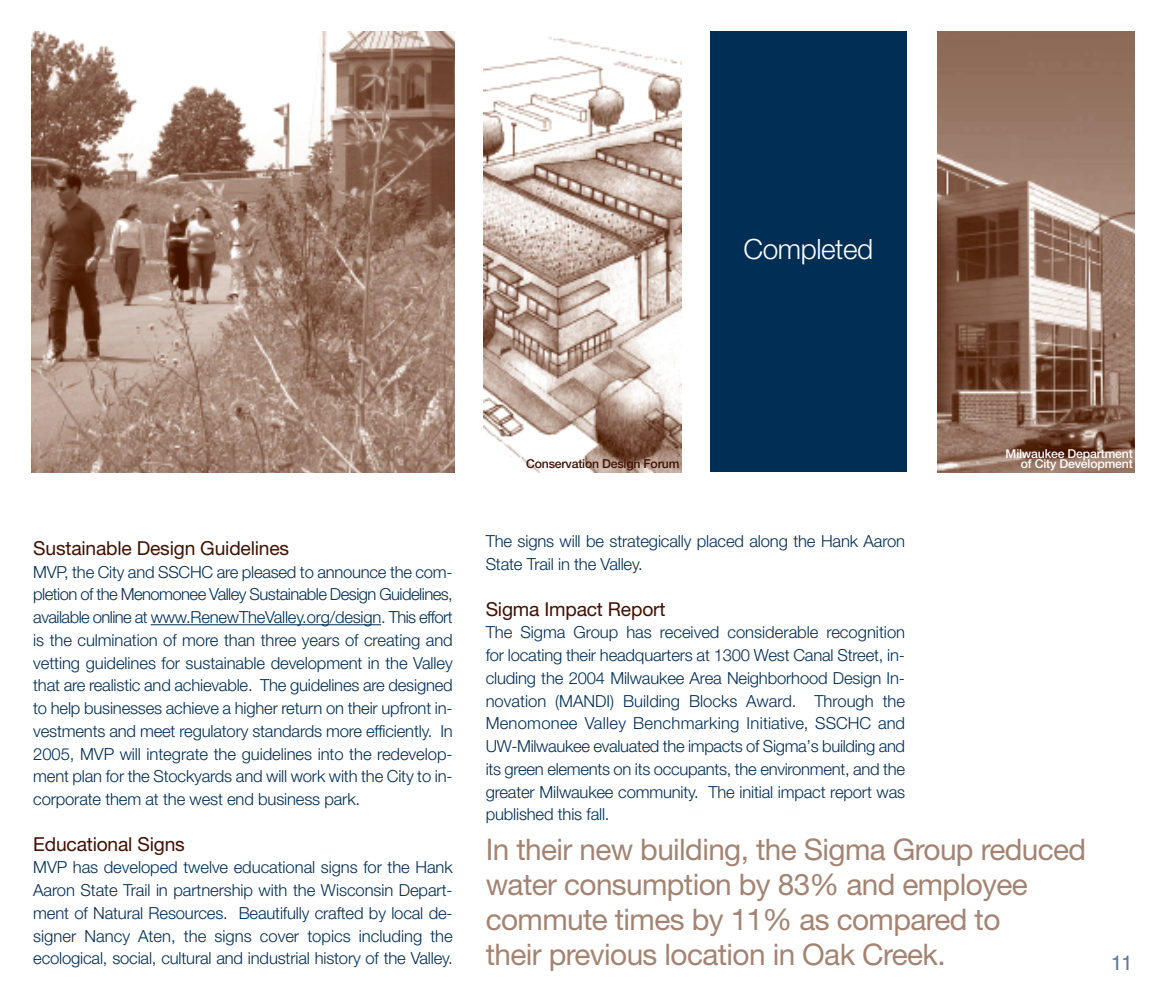
<style>
.page{position:relative;width:1166px;height:1008px;background:#fff}
.page>*{position:absolute;margin:0;border:0;box-sizing:border-box;transform-origin:0 0}
.t1{font:29.75px/35px "Helvetica Neue";letter-spacing:-.02em;color:#a38473}
.t2{font:300 28px "Helvetica Neue";letter-spacing:-.015em;color:#fff}
.t3{font:21px "Helvetica";color:#617a99}
.t4{font:19.25px "Helvetica Neue";letter-spacing:-.01em;color:#401000}
.t5{font:300 16.62px/22.8px "Helvetica Neue";letter-spacing:-.01em;color:#002e54;text-align:justify}
.t6{font:500 12.25px/10.5px "Helvetica Neue";letter-spacing:-.015em;color:#fff;text-align:right}
.t7{font:500 12.25px "Helvetica Neue";letter-spacing:-.015em;color:#401000}
</style>
<div class="page">
<div style="left:710px;top:32px;width:197px;height:440px;background:#002e54"></div>
<img style="left:32px;top:32px;width:422px;height:440px">
<img style="left:484px;top:37px;width:197px;height:435px">
<img style="left:937px;top:32px;width:197px;height:440px">
<hr style="left:151px;top:624px;width:230px;height:1px;background:#002e54">
<h2 class="t2" style="left:743px;top:239px;width:131px">Completed</h2>
<p class="t4" style="left:33px;top:541px;width:257px">Sustainable Design Guidelines</p>
<p class="t5" style="left:33px;top:562px;width:421px">MVP, the City and SSCHC are pleased to announce the com&shy;pletion of the Menomonee Valley Sustainable Design Guidelines, available online at www.RenewTheValley.org/design. This effort is the culmination of more than three years of creating and vetting guidelines for sustainable development in the Valley that are realistic and achievable. The guidelines are designed to help businesses achieve a higher return on their upfront in&shy;vestments and meet regulatory standards more efficiently. In 2005, MVP will integrate the guidelines into the redevelop&shy;ment plan for the Stockyards and will work with the City to in&shy;corporate them at the west end business park.</p>
<p class="t4" style="left:33px;top:837px;width:153px">Educational Signs</p>
<p class="t5" style="left:33px;top:858px;width:421px">MVP has developed twelve educational signs for the Hank Aaron State Trail in partnership with the Wisconsin Depart&shy;ment of Natural Resources. Beautifully crafted by local de&shy;signer Nancy Aten, the signs cover topics including the ecological, social, cultural and industrial history of the Valley.</p>
<p class="t7" style="left:526px;top:460px;width:155px">Conservation Design Forum</p>
<p class="t6" style="left:1005px;top:449px;width:129px">Milwaukee Department of City Development</p>
<p class="t5" style="left:485px;top:532px;width:421px">The signs will be strategically placed along the Hank Aaron<br>State Trail in the Valley.</p>
<p class="t4" style="left:486px;top:602px;width:181px">Sigma Impact Report</p>
<p class="t5" style="left:485px;top:623px;width:421px">The Sigma Group has received considerable recognition for locating their headquarters at 1300 West Canal Street, in&shy;cluding the 2004 Milwaukee Area Neighborhood Design In&shy;novation (MANDI) Building Blocks Award. Through the Menomonee Valley Benchmarking Initiative, SSCHC and UW-Milwaukee evaluated the impacts of Sigma’s building and its green elements on its occupants, the environment, and the greater Milwaukee community. The initial impact report was published this fall.</p>
<h1 class="t1" style="left:486px;top:835px;width:602px">In their new building, the Sigma Group reduced water consumption by 83% and employee commute times by 11% as compared to<br>their previous location in Oak Creek.</h1>
<p class="t3" style="left:1110px;top:954px;width:23px">11</p>
</div>
